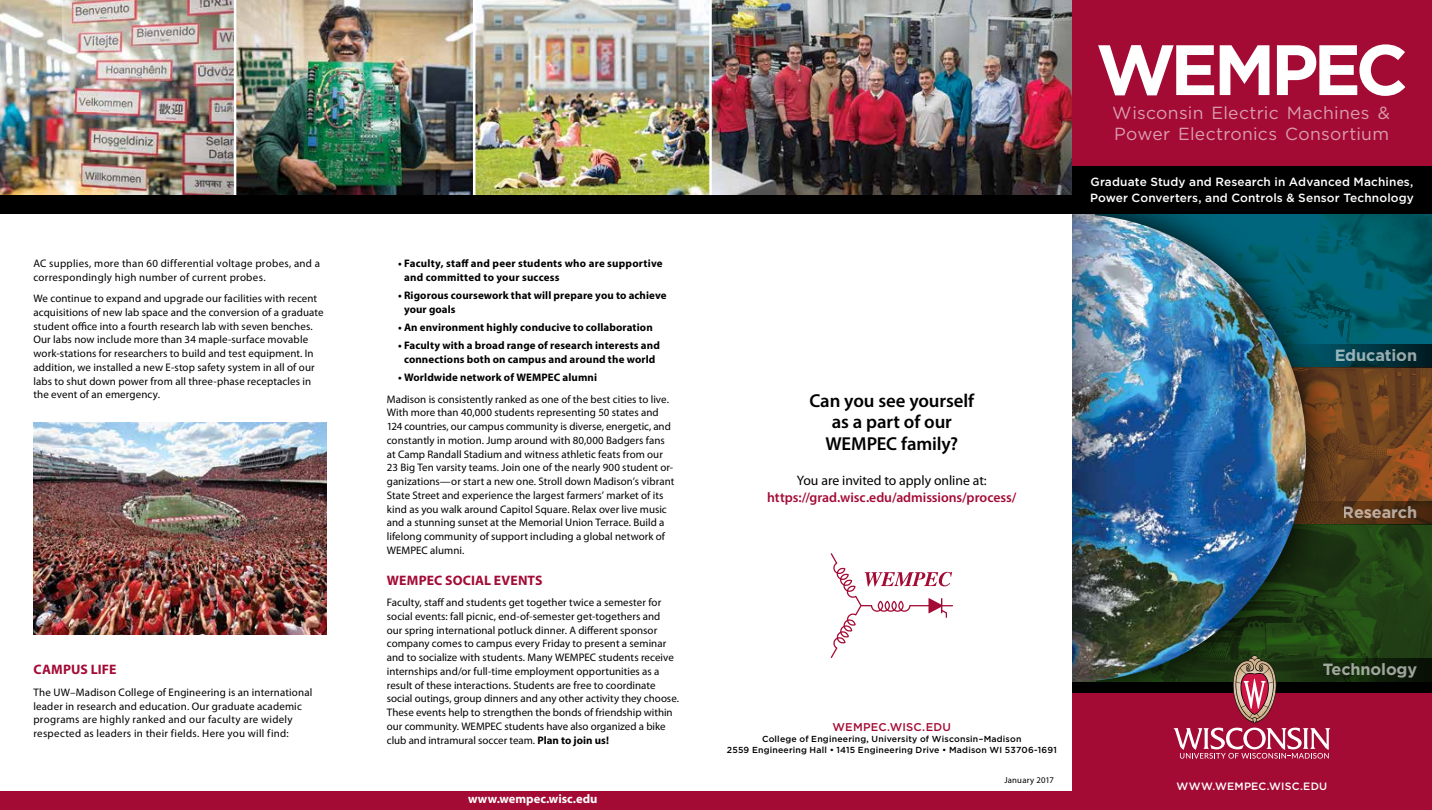
<style>
.page{position:relative;width:1432px;height:810px;background:#fff}
.page>*{position:absolute;margin:0;border:0;box-sizing:border-box;transform-origin:0 0}
.t1{font:700 71.12px "Gotham";letter-spacing:-.07em;color:#fff}
.t2{font:600 18.75px/21.9px "Myriad Pro";letter-spacing:-.005em;color:#000;text-align:center}
.t3{font:17.5px/20.8px "Gotham";letter-spacing:.015em;color:#fff}
.t4{font:700 16.25px "Gotham";letter-spacing:-.01em;color:#fff}
.t5{font:600 13.75px "Myriad Pro";letter-spacing:-.005em;color:#a30b35}
.t6{font:13.75px "Myriad Pro";letter-spacing:-.005em;color:#000}
.t7{font:700 13.75px "Myriad Pro";letter-spacing:.01em;color:#a30b35}
.t8{font:700 12.5px "Myriad Pro";color:#fff}
.t9{font:500 11.88px/16.2px "Gotham";letter-spacing:.01em;color:#fff}
.t10{font:500 11.25px "Gotham";letter-spacing:.015em;color:#a30b35}
.t11{font:11px/13.8px "Myriad Pro";letter-spacing:.005em;color:#000}
.t12{font:700 11px/13.8px "Myriad Pro";letter-spacing:.01em;color:#000}
.t13{font:11px/13.8px "Myriad Pro";letter-spacing:.025em;color:#000}
.t14{font:500 10.62px "Gotham";letter-spacing:.02em;color:#fff}
.t15{font:500 8.75px/11.2px "Gotham";letter-spacing:.02em;color:#000;text-align:center}
.t16{font:8.75px "Myriad Pro";letter-spacing:.025em;color:#000}
.s1{font-weight:700}
</style>
<div class="page">
<img style="left:1341px;top:214px;width:91px;height:130px">
<img style="left:1341px;top:368px;width:91px;height:134px">
<img style="left:1341px;top:525px;width:91px;height:134px">
<svg style="left:1341px;top:344px;width:91px;height:24px;background:#022e36"></svg>
<svg style="left:1341px;top:502px;width:91px;height:23px;background:#4e2e12"></svg>
<svg style="left:1341px;top:659px;width:91px;height:23px;background:#0f1e09"></svg>
<svg style="left:1306px;top:214px;width:35px;height:468px;background:#2c4634"></svg>
<img style="left:1072px;top:214px;width:234px;height:468px">
<div style="left:1072px;top:0;width:360px;height:177px;background:#a30b35"></div>
<div style="left:1072px;top:682px;width:360px;height:13px;background:#000"></div>
<div style="left:1072px;top:694px;width:360px;height:116px;background:#a30b35"></div>
<svg style="left:1173px;top:655px;width:157px;height:104px"></svg>
<svg style="left:830px;top:553px;width:123px;height:105px"></svg>
<img style="left:0;top:0;width:1072px;height:195px">
<div style="left:1072px;top:167px;width:360px;height:47px;background:#000"></div>
<img style="left:33px;top:422px;width:293px;height:213px">
<hr style="left:709px;top:0;width:3px;height:196px;background:#fff">
<hr style="left:473px;top:0;width:2px;height:196px;background:#fff">
<hr style="left:234px;top:0;width:2px;height:196px;background:#fff">
<div style="left:0;top:195px;width:1072px;height:19px;background:#000"></div>
<div style="left:0;top:791px;width:1072px;height:19px;background:#a30b35"></div>
<p class="t13" style="left:33px;top:256px;width:288px">AC supplies, more than 60 differential voltage probes, and a correspondingly high number of current probes.</p>
<p class="t11" style="left:33px;top:291px;width:292px">We continue to expand and upgrade our facilities with recent acquisitions of new lab space and the conversion of a graduate student office into a fourth research lab with seven benches.<br>Our labs now include more than 34 maple-surface movable work-stations for researchers to build and test equipment. In addition, we installed a new E-stop safety system in all of our labs to shut down power from all three-phase receptacles in the event of an emergency.</p>
<p class="t7" style="left:34px;top:661px;width:84px">CAMPUS LIFE</p>
<p class="t11" style="left:33px;top:685px;width:280px">The UW–Madison College of Engineering is an international leader in research and education. Our graduate academic programs are highly ranked and our faculty are widely respected as leaders in their fields. Here you will find:</p>
<p class="t12" style="left:404px;top:256px;width:260px;text-indent:-6px">• Faculty, staff and peer students who are supportive and committed to your success</p>
<p class="t12" style="left:404px;top:288px;width:264px;text-indent:-6px">• Rigorous coursework that will prepare you to achieve your goals</p>
<p class="t12" style="left:398px;top:320px;width:256px">• An environment highly conducive to collaboration</p>
<p class="t12" style="left:398px;top:338px;width:263px;text-align:center">• Faculty with a broad range of research interests and connections both on campus and around the world</p>
<p class="t12" style="left:398px;top:370px;width:200px">• Worldwide network of WEMPEC alumni</p>
<p class="t11" style="left:387px;top:392px;width:289px">Madison is consistently ranked as one of the best cities to live.<br>With more than 40,000 students representing 50 states and 124 countries, our campus community is diverse, energetic, and constantly in motion. Jump around with 80,000 Badgers fans at Camp Randall Stadium and witness athletic feats from our 23 Big Ten varsity teams. Join one of the nearly 900 student or&shy;ganizations—or start a new one. Stroll down Madison’s vibrant State Street and experience the largest farmers’ market of its kind as you walk around Capitol Square. Relax over live music and a stunning sunset at the Memorial Union Terrace. Build a lifelong community of support including a global network of WEMPEC alumni.</p>
<p class="t7" style="left:387px;top:571px;width:157px">WEMPEC SOCIAL EVENTS</p>
<p class="t11" style="left:387px;top:596px;width:294px">Faculty, staff and students get together twice a semester for social events: fall picnic, end-of-semester get-togethers and<br>our spring international potluck dinner. A different sponsor company comes to campus every Friday to present a seminar and to socialize with students. Many WEMPEC students receive internships and/or full-time employment opportunities as a result of these interactions. Students are free to coordinate social outings, group dinners and any other activity they choose.<br>These events help to strengthen the bonds of friendship within our community. WEMPEC students have also organized a bike club and intramural soccer team. <span class="s1">Plan to join us!</span></p>
<p class="t8" style="left:468px;top:791px;width:131px">www.wempec.wisc.edu</p>
<h2 class="t2" style="left:809px;top:389px;width:166px">Can you see yourself as a part of our<br>WEMPEC family?</h2>
<p class="t6" style="left:797px;top:472px;width:191px">You are invited to apply online at:</p>
<p class="t5" style="left:767px;top:489px;width:251px">https://grad.wisc.edu/admissions/process/</p>
<h1 class="t1" style="left:1096px;top:29px;width:314px">WEMPEC</h1>
<h3 class="t3" style="left:1113px;top:102px;width:278px">Wisconsin Electric Machines &amp;<br>Power Electronics Consortium</h3>
<p class="t9" style="left:1090px;top:173px;width:325px">Graduate Study and Research in Advanced Machines,<br>Power Converters, and Controls &amp; Sensor Technology</p>
<h3 class="t4" style="left:1334px;top:345px;width:84px">Education</h3>
<h3 class="t4" style="left:1342px;top:503px;width:76px">Research</h3>
<p class="t10" style="left:832px;top:720px;width:120px">WEMPEC.WISC.EDU</p>
<p class="t15" style="left:727px;top:733px;width:331px">College of Engineering, University of Wisconsin–Madison<br>2559 Engineering Hall • 1415 Engineering Drive • Madison WI 53706-1691</p>
<p class="t16" style="left:1004px;top:775px;width:51px">January 2017</p>
<h3 class="t4" style="left:1322px;top:660px;width:96px">Technology</h3>
<p class="t14" style="left:1176px;top:780px;width:152px">WWW.WEMPEC.WISC.EDU</p>
</div>
